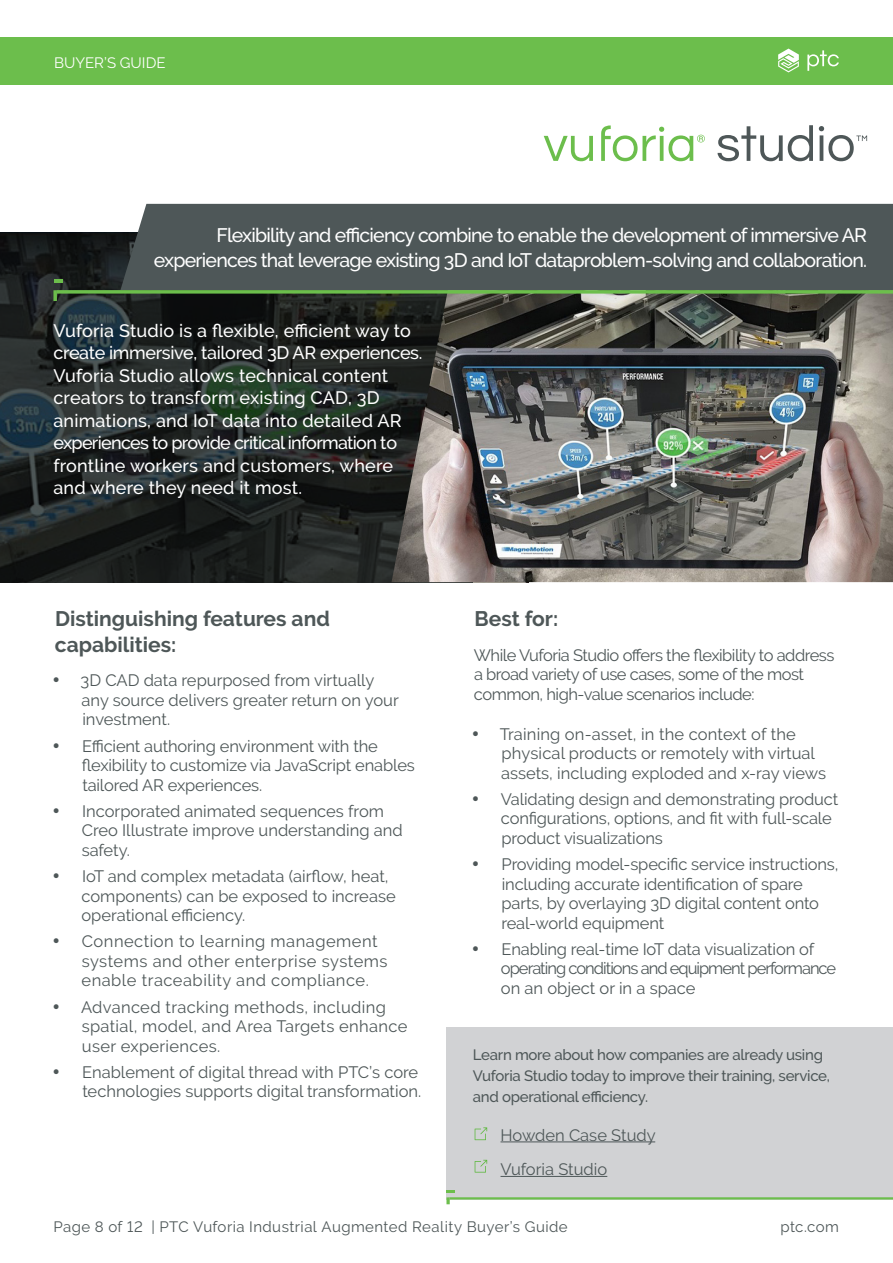
<style>
.page{position:relative;width:893px;height:1263px;background:#fff}
.page>*{position:absolute;margin:0;border:0;box-sizing:border-box;transform-origin:0 0}
.t1{font:700 21px/25.5px "PTC Raleway";color:#4e5758}
.List_Paragraph{font:700 21px "Raleway";color:#4e5758}
.t2{font:500 19.5px/25.5px "Raleway";letter-spacing:-.04em;color:#fff;text-align:right}
.t3{font:500 18px/22.5px "Raleway";letter-spacing:.01em;color:#fff}
.List_Paragraph-2{font:16.5px/19.5px "Raleway";letter-spacing:-.005em;color:#4e5758}
.List_Paragraph-3{font:16.5px/19.5px "Raleway";letter-spacing:-.03em;color:#4e5758}
.List_Paragraph-4{font:16.5px/19.5px "Raleway";letter-spacing:.03em;color:#4e5758}
.List_Paragraph-5{font:16.5px/19.5px "Raleway";letter-spacing:.02em;color:#4e5758}
.t4{font:500 15px/21px "PTC Raleway";letter-spacing:-.02em;color:#4e5758}
.t5{font:15px "PTC Raleway";letter-spacing:.03em;color:#4e5758}
.t6{font:15px "Raleway";letter-spacing:.005em;color:#fff}
.t7{font:15px "Raleway";letter-spacing:.02em;color:#4e5758}
</style>
<div class="page">
<div style="left:0;top:37px;width:893px;height:48px;background:#6cbe4c"></div>
<svg style="left:778px;top:49px;width:21px;height:23px"></svg>
<svg style="left:807px;top:50px;width:32px;height:21px"></svg>
<div style="left:446px;top:1027px;width:447px;height:173px;background:#d1d2d4"></div>
<hr style="left:500px;top:1141px;width:155px;height:1px;background:#4e5758">
<hr style="left:500px;top:1176px;width:107px;height:1px;background:#4e5758">
<svg style="left:475px;top:1127px;width:12px;height:13px"></svg>
<svg style="left:446px;top:1190px;width:447px;height:14px"></svg>
<svg style="left:475px;top:1160px;width:12px;height:12px"></svg>
<svg style="left:0;top:232px;width:392px;height:350px;background:#1f2524"></svg>
<img style="left:392px;top:301px;width:501px;height:281px">
<div style="left:120px;top:204px;width:773px;height:86px;background:#4e5758"></div>
<svg style="left:53px;top:290px;width:840px;height:11px;background:#4e6942"></svg>
<svg style="left:54px;top:279px;width:8px;height:3px"></svg>
<svg style="left:544px;top:136px;width:49px;height:25px"></svg>
<svg style="left:601px;top:125px;width:104px;height:36px"></svg>
<svg style="left:717px;top:125px;width:96px;height:36px"></svg>
<svg style="left:819px;top:126px;width:48px;height:35px"></svg>
<p class="t6" style="left:54px;top:54px;width:113px">BUYER’S GUIDE</p>
<p class="t2" style="left:154px;top:222px;width:715px">Flexibility and efficiency combine to enable the development of immersive AR experiences that leverage existing 3D and IoT dataproblem-solving and collaboration.</p>
<p class="t3" style="left:53px;top:319px;width:371px">Vuforia Studio is a flexible, efficient way to create immersive, tailored 3D AR experiences.<br>Vuforia Studio allows technical content creators to transform existing CAD, 3D animations, and IoT data into detailed AR experiences to provide critical information to frontline workers and customers, where and where they need it most.</p>
<p class="t1" style="left:55px;top:606px;width:277px">Distinguishing features and capabilities:</p>
<p class="List_Paragraph-2" style="left:82px;top:671px;width:319px;text-indent:-29px">• 3D CAD data repurposed from virtually any source delivers greater return on your investment.</p>
<p class="List_Paragraph-2" style="left:82px;top:736px;width:335px;text-indent:-29px">• Efficient authoring environment with the flexibility to customize via JavaScript enables tailored AR experiences.</p>
<p class="List_Paragraph-2" style="left:82px;top:801px;width:323px;text-indent:-29px">• Incorporated animated sequences from<br>Creo Illustrate improve understanding and safety.</p>
<p class="List_Paragraph-2" style="left:81px;top:866px;width:316px;text-indent:-29px">• IoT and complex metadata (airflow, heat, components) can be exposed to increase operational efficiency.</p>
<p class="List_Paragraph-4" style="left:81px;top:932px;width:308px;text-indent:-29px">• Connection to learning management systems and other enterprise systems enable traceability and compliance.</p>
<p class="List_Paragraph-5" style="left:82px;top:997px;width:327px;text-indent:-29px">• Advanced tracking methods, including spatial, model, and Area Targets enhance user experiences.</p>
<p class="List_Paragraph-2" style="left:52px;top:1062px;width:370px;text-align:right">• Enablement of digital thread with PTC’s core technologies supports digital transformation.</p>
<p class="List_Paragraph" style="left:474px;top:607px;width:85px">Best for:</p>
<p class="List_Paragraph-3" style="left:474px;top:645px;width:362px">While Vuforia Studio offers the flexibility to address a broad variety of use cases, some of the most common, high-value scenarios include:</p>
<p class="List_Paragraph-2" style="left:501px;top:724px;width:326px;text-indent:-29px">• Training on-asset, in the context of the physical products or remotely with virtual assets, including exploded and x-ray views</p>
<p class="List_Paragraph-2" style="left:501px;top:789px;width:339px;text-indent:-29px">• Validating design and demonstrating product configurations, options, and fit with full-scale product visualizations</p>
<p class="List_Paragraph-2" style="left:502px;top:854px;width:338px;text-indent:-30px">• Providing model-specific service instructions, including accurate identification of spare parts, by overlaying 3D digital content onto real-world equipment</p>
<p class="List_Paragraph-2" style="left:501px;top:939px;width:337px;text-indent:-29px">• Enabling real-time IoT data visualization of operating conditions and equipment performance on an object or in a space</p>
<p class="t4" style="left:473px;top:1044px;width:359px">Learn more about how companies are already using<br>Vuforia Studio today to improve their training, service, and operational efficiency.</p>
<p class="List_Paragraph-2" style="left:500px;top:1125px;width:157px">Howden Case Study</p>
<p class="List_Paragraph-2" style="left:500px;top:1159px;width:108px">Vuforia Studio</p>
<p class="t5" style="left:53px;top:1217px;width:516px">Page 8 of 12 | PTC Vuforia Industrial Augmented Reality Buyer’s Guide</p>
<p class="t7" style="left:780px;top:1217px;width:60px">ptc.com</p>
</div>
